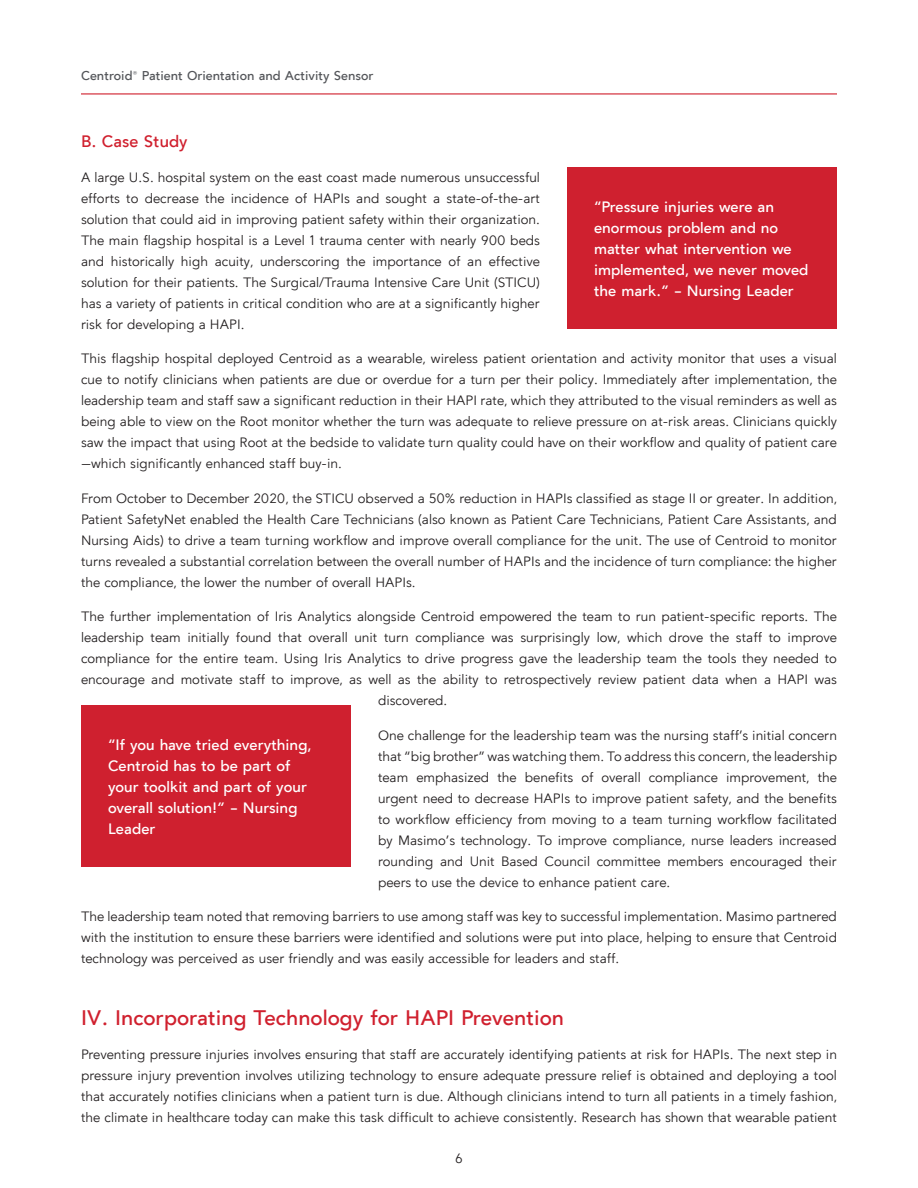
<style>
.page{position:relative;width:918px;height:1188px;background:#fff}
.page>*{position:absolute;margin:0;border:0;box-sizing:border-box;transform-origin:0 0}
.t1{font:600 21px "Masimo Sans";color:#d0202e}
.t2{font:600 16.5px "Masimo Sans";color:#d0202e}
.t3{font:600 15px/21px "Masimo Sans";color:#fff}
.t4{font:13.5px/21px "Masimo Sans";color:#231f20;text-align:justify}
.t5{font:600 12.75px "Masimo Sans";color:#54565a}
</style>
<div class="page">
<hr style="left:81px;top:93px;width:756px;height:1px;background:#d0202e">
<div style="left:567px;top:167px;width:270px;height:162px;background:#cf202f"></div>
<div style="left:81px;top:705px;width:270px;height:162px;background:#cf202f"></div>
<p class="t5" style="left:81px;top:68px;width:294px">Centroid® Patient Orientation and Activity Sensor</p>
<p class="t2" style="left:81px;top:132px;width:108px">B. Case Study</p>
<p class="t4" style="left:81px;top:167px;width:461px">A large U.S. hospital system on the east coast made numerous unsuccessful efforts to decrease the incidence of HAPIs and sought a state-of-the-art solution that could aid in improving patient safety within their organization.<br>The main flagship hospital is a Level 1 trauma center with nearly 900 beds and historically high acuity, underscoring the importance of an effective solution for their patients. The Surgical/Trauma Intensive Care Unit (STICU) has a variety of patients in critical condition who are at a significantly higher risk for developing a HAPI.</p>
<p class="t4" style="left:81px;top:348px;width:757px">This flagship hospital deployed Centroid as a wearable, wireless patient orientation and activity monitor that uses a visual cue to notify clinicians when patients are due or overdue for a turn per their policy. Immediately after implementation, the leadership team and staff saw a significant reduction in their HAPI rate, which they attributed to the visual reminders as well as being able to view on the Root monitor whether the turn was adequate to relieve pressure on at-risk areas. Clinicians quickly saw the impact that using Root at the bedside to validate turn quality could have on their workflow and quality of patient care —which significantly enhanced staff buy-in.</p>
<p class="t4" style="left:81px;top:488px;width:758px">From October to December 2020, the STICU observed a 50% reduction in HAPIs classified as stage II or greater. In addition, Patient SafetyNet enabled the Health Care Technicians (also known as Patient Care Technicians, Patient Care Assistants, and Nursing Aids) to drive a team turning workflow and improve overall compliance for the unit. The use of Centroid to monitor turns revealed a substantial correlation between the overall number of HAPIs and the incidence of turn compliance: the higher the compliance, the lower the number of overall HAPIs.</p>
<p class="t4" style="left:81px;top:606px;width:758px">The further implementation of Iris Analytics alongside Centroid empowered the team to run patient-specific reports. The</p>
<p class="t4" style="left:81px;top:627px;width:757px">leadership team initially found that overall unit turn compliance was surprisingly low, which drove the staff to improve</p>
<p class="t4" style="left:81px;top:648px;width:758px">compliance for the entire team. Using Iris Analytics to drive progress gave the leadership team the tools they needed to</p>
<p class="t4" style="left:81px;top:669px;width:757px">encourage and motivate staff to improve, as well as the ability to retrospectively review patient data when a HAPI was</p>
<p class="t4" style="left:378px;top:690px;width:71px">discovered.</p>
<p class="t4" style="left:378px;top:725px;width:461px">One challenge for the leadership team was the nursing staff’s initial concern that “big brother” was watching them. To address this concern, the leadership team emphasized the benefits of overall compliance improvement, the urgent need to decrease HAPIs to improve patient safety, and the benefits to workflow efficiency from moving to a team turning workflow facilitated by Masimo’s technology. To improve compliance, nurse leaders increased rounding and Unit Based Council committee members encouraged their peers to use the device to enhance patient care.</p>
<p class="t4" style="left:81px;top:906px;width:758px">The leadership team noted that removing barriers to use among staff was key to successful implementation. Masimo partnered with the institution to ensure these barriers were identified and solutions were put into place, helping to ensure that Centroid technology was perceived as user friendly and was easily accessible for leaders and staff.</p>
<p class="t3" style="left:594px;top:196px;width:216px">“Pressure injuries were an enormous problem and no matter what intervention we implemented, we never moved the mark.” – Nursing Leader</p>
<p class="t3" style="left:108px;top:735px;width:205px">“If you have tried everything,<br>Centroid has to be part of your toolkit and part of your overall solution!” – Nursing<br>Leader</p>
<h1 class="t1" style="left:81px;top:1005px;width:485px">IV. Incorporating Technology for HAPI Prevention</h1>
<p class="t4" style="left:81px;top:1044px;width:758px">Preventing pressure injuries involves ensuring that staff are accurately identifying patients at risk for HAPIs. The next step in pressure injury prevention involves utilizing technology to ensure adequate pressure relief is obtained and deploying a tool that accurately notifies clinicians when a patient turn is due. Although clinicians intend to turn all patients in a timely fashion, the climate in healthcare today can make this task difficult to achieve consistently. Research has shown that wearable patient</p>
<p class="t4" style="left:455px;top:1148px;width:9px">6</p>
</div>
